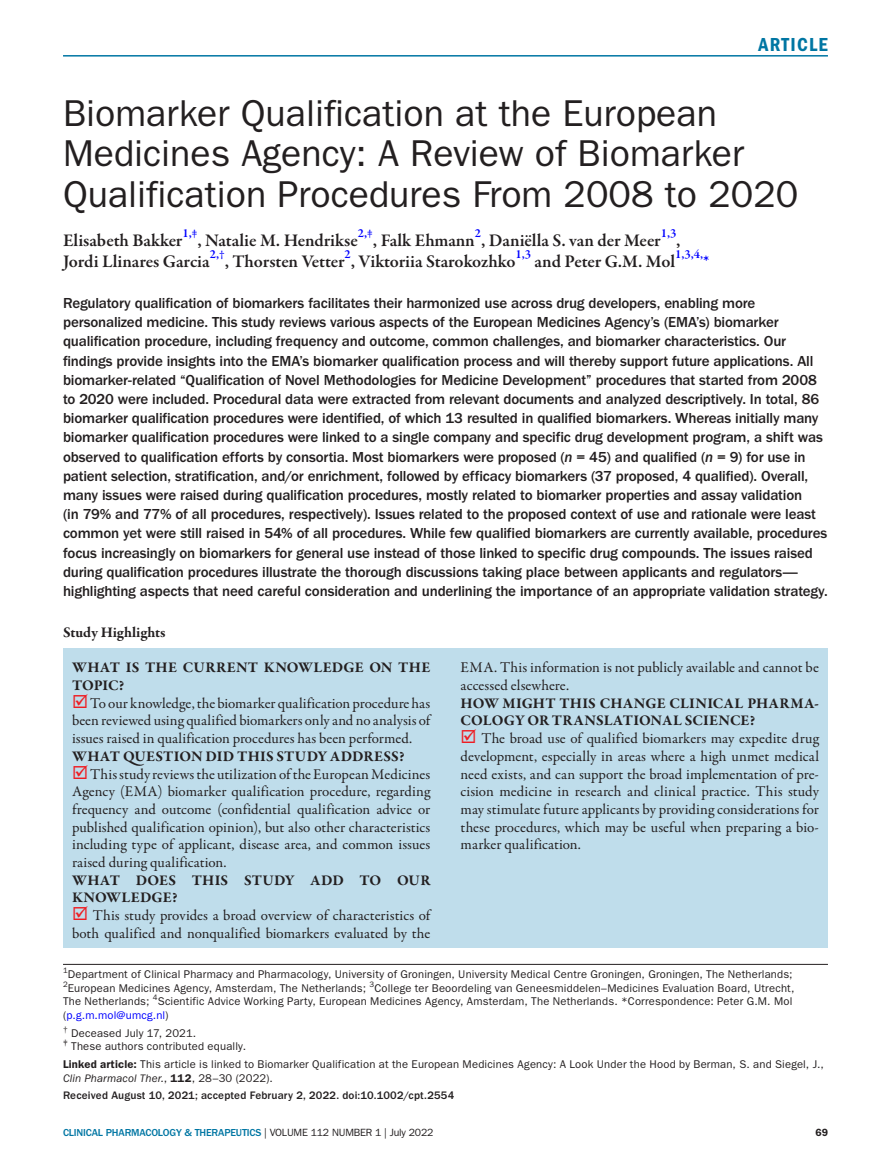
<style>
.page{position:relative;width:891px;height:1175px;background:#fff}
.page>*{position:absolute;margin:0;border:0;box-sizing:border-box;transform-origin:0 0}
.t1{font:37.5px/40.5px "ITC Franklin Gothic Std";color:#231f20}
.t2{font:19.5px "ITC Franklin Gothic Std Dm Cd";letter-spacing:.065em;color:#0076a3}
.t3{font:600 18px/21px "Garamond Premr Pro";letter-spacing:-.005em;color:#231f20}
.t4{font:500 15px/19.2px "ITC Franklin Gothic Std";letter-spacing:-.01em;color:#231f20}
.t5{font:15px/17.7px "Garamond Premr Pro";letter-spacing:.005em;color:#231f20;text-align:justify}
.t6{font:700 15px/17.7px "Garamond Premr Pro";letter-spacing:.01em;color:#231f20}
.t7{font:11.25px/13.5px "ITC Franklin Gothic Std";letter-spacing:.015em;color:#231f20}
.t8{font:500 11.25px "ITC Franklin Gothic Std";letter-spacing:.015em;color:#231f20}
.t9{font:italic 11.25px "ITC Franklin Gothic Std";letter-spacing:.01em;color:#231f20}
.t10{font:500 10.5px "ITC Franklin Gothic Std";letter-spacing:-.015em;color:#0076a3}
.t11{font:600 10.5px "ITC Franklin Gothic Std";color:#231f20}
.t12{font:7.8px "ITC Franklin Gothic Std";color:#231f20}
.s1{color:#00f}
.s2{font-family:"ITC Franklin Gothic Std Med It";font-weight:400}
.s3{color:#ee1d23}
.s4{font-weight:600}
.s5{font-style:normal}
.s6{font-weight:600;font-style:normal}
.s7{font-weight:400;color:#231f20}
</style>
<div class="page">
<hr style="left:63px;top:55px;width:765px;height:2px;background:#0076a3">
<hr style="left:63px;top:964px;width:765px;height:1px;background:#231f20">
<div style="left:63px;top:613px;width:765px;height:335px;background:#bfddeb"></div>
<div style="left:51px;top:604px;width:780px;height:44px;background:#fff"></div>
<h2 class="t2" style="left:758px;top:33px;width:71px">ARTICLE</h2>
<h1 class="t1" style="left:63px;top:93px;width:737px">Biomarker Qualification at the European<br>Medicines Agency: A Review of Biomarker<br>Qualification Procedures From 2008 to 2020</h1>
<p class="t3" style="left:63px;top:230px;width:647px">Elisabeth Bakker<sup>1,‡</sup>, Natalie M. Hendrikse<sup>2,‡</sup>, Falk Ehmann<sup>2</sup>, Daniëlla S. van der Meer<sup>1,3</sup>,<br>Jordi Llinares Garcia<sup>2,†</sup>, Thorsten Vetter<sup>2</sup>, Viktoriia Starokozhko<sup>1,3</sup> and Peter G.M. Mol<sup>1,3,4,</sup><span class="s1">*</span></p>
<p class="t4" style="left:63px;top:293px;width:766px">Regulatory qualification of biomarkers facilitates their harmonized use across drug developers, enabling more personalized medicine. This study reviews various aspects of the European Medicines Agency’s (EMA’s) biomarker qualification procedure, including frequency and outcome, common challenges, and biomarker characteristics. Our findings provide insights into the EMA’s biomarker qualification process and will thereby support future applications. All biomarker-related “Qualification of Novel Methodologies for Medicine Development” procedures that started from 2008 to 2020 were included. Procedural data were extracted from relevant documents and analyzed descriptively. In total, 86 biomarker qualification procedures were identified, of which 13 resulted in qualified biomarkers. Whereas initially many biomarker qualification procedures were linked to a single company and specific drug development program, a shift was observed to qualification efforts by consortia. Most biomarkers were proposed (<span class="s2">n</span> = 45) and qualified (<span class="s2">n</span> = 9) for use in patient selection, stratification, and/or enrichment, followed by efficacy biomarkers (37 proposed, 4 qualified). Overall, many issues were raised during qualification procedures, mostly related to biomarker properties and assay validation<br>(in 79% and 77% of all procedures, respectively). Issues related to the proposed context of use and rationale were least common yet were still raised in 54% of all procedures. While few qualified biomarkers are currently available, procedures focus increasingly on biomarkers for general use instead of those linked to specific drug compounds. The issues raised during qualification procedures illustrate the thorough discussions taking place between applicants and regulators— highlighting aspects that need careful consideration and underlining the importance of an appropriate validation strategy.</p>
<p class="t6" style="left:63px;top:623px;width:104px">Study Highlights</p>
<p class="t6" style="left:72px;top:659px;width:360px">WHAT IS THE CURRENT KNOWLEDGE ON THE<br>TOPIC?</p>
<p class="t5" style="left:72px;top:694px;width:360px"><span class="s3">☑</span> To our knowledge, the biomarker qualification procedure has been reviewed using qualified biomarkers only and no analysis of issues raised in qualification procedures has been performed.</p>
<p class="t6" style="left:72px;top:747px;width:334px">WHAT QUESTION DID THIS STUDY ADDRESS?</p>
<p class="t5" style="left:72px;top:765px;width:360px"><span class="s3">☑</span> This study reviews the utilization of the European Medicines Agency (EMA) biomarker qualification procedure, regarding frequency and outcome (confidential qualification advice or published qualification opinion), but also other characteristics including type of applicant, disease area, and common issues raised during qualification.</p>
<p class="t6" style="left:72px;top:871px;width:360px">WHAT DOES THIS STUDY ADD TO OUR<br>KNOWLEDGE?</p>
<p class="t5" style="left:72px;top:907px;width:360px"><span class="s3">☑</span> This study provides a broad overview of characteristics of both qualified and nonqualified biomarkers evaluated by the</p>
<p class="t5" style="left:461px;top:659px;width:360px">EMA. This information is not publicly available and cannot be accessed elsewhere.</p>
<p class="t6" style="left:461px;top:694px;width:360px">HOW MIGHT THIS CHANGE CLINICAL PHARMA-<br>COLOGY OR TRANSLATIONAL SCIENCE?</p>
<p class="t5" style="left:461px;top:730px;width:360px"><span class="s3">☑</span> The broad use of qualified biomarkers may expedite drug development, especially in areas where a high unmet medical need exists, and can support the broad implementation of pre&shy;cision medicine in research and clinical practice. This study may stimulate future applicants by providing considerations for these procedures, which may be useful when preparing a bio&shy;marker qualification.</p>
<p class="t12" style="left:63px;top:966px;width:6px">1</p>
<p class="t7" style="left:68px;top:967px;width:726px">Department of Clinical Pharmacy and Pharmacology, University of Groningen, University Medical Centre Groningen, Groningen, The Netherlands;</p>
<p class="t12" style="left:63px;top:979px;width:6px">2</p>
<p class="t7" style="left:68px;top:981px;width:300px">European Medicines Agency, Amsterdam, The Netherlands;</p>
<p class="t12" style="left:369px;top:979px;width:6px">3</p>
<p class="t7" style="left:374px;top:981px;width:421px">College ter Beoordeling van Geneesmiddelen–Medicines Evaluation Board, Utrecht,</p>
<p class="t12" style="left:153px;top:993px;width:6px">4</p>
<p class="t7" style="left:63px;top:994px;width:731px;text-indent:95px">Scientific Advice Working Party, European Medicines Agency, Amsterdam, The Netherlands. *Correspondence: Peter G.M. Mol (<span class="s1">p.g.m.mol@umcg.nl</span>)</p>
<p class="t12" style="left:63px;top:1024px;width:6px">†</p>
<p class="t7" style="left:71px;top:1026px;width:127px">Deceased July 17, 2021.</p>
<p class="t12" style="left:63px;top:1038px;width:6px">‡</p>
<p class="t7" style="left:63px;top:1037px;width:762px;line-height:18px;text-indent:8px">These authors contributed equally.<br><span class="s4">Linked article:</span> This article is linked to Biomarker Qualification at the European Medicines Agency: A Look Under the Hood by Berman, S. and Siegel, J.,</p>
<p class="t9" style="left:63px;top:1071px;width:211px">Clin Pharmacol Ther.<span class="s5">,</span> <span class="s6">112</span><span class="s5">, 28–30 (2022).</span></p>
<p class="t7" style="left:63px;top:994px;width:88px">The Netherlands;</p>
<p class="t8" style="left:63px;top:1088px;width:393px">Received August 10, 2021; accepted February 2, 2022. doi:10.1002/cpt.2554</p>
<p class="t10" style="left:63px;top:1126px;width:372px">CLINICAL PHARMACOLOGY &amp; THERAPEUTICS <span class="s7">| VOLUME 112 NUMBER 1 | July 2022</span></p>
<p class="t11" style="left:815px;top:1125px;width:14px">69</p>
</div>
